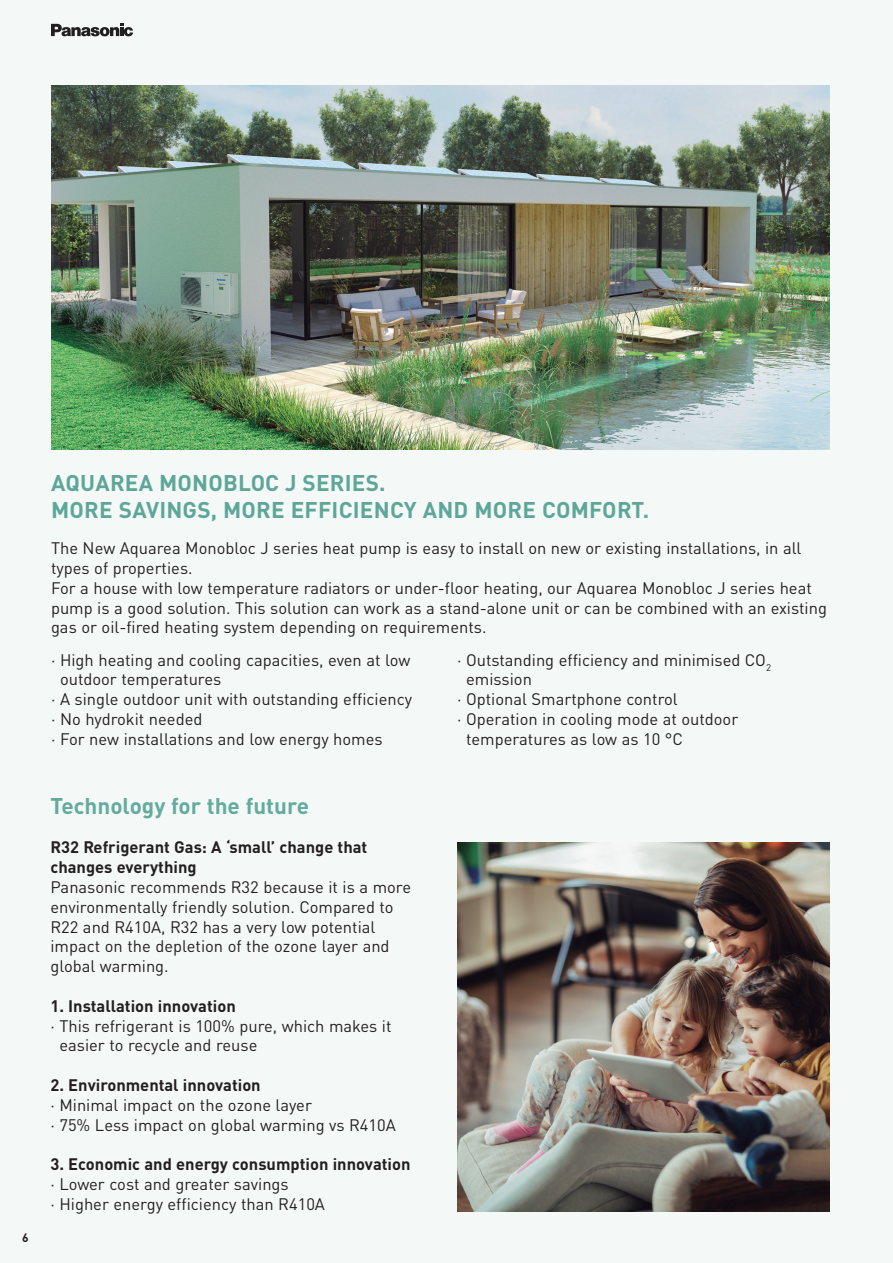
<style>
.page{position:relative;width:893px;height:1263px;background:#f4f9f7}
.page>*{position:absolute;margin:0;border:0;box-sizing:border-box;transform-origin:0 0}
._00_INTRO_TEXT_11R{font:700 22.5px/27px "DINOT";letter-spacing:.01em;color:#63ac9d}
._01_18_TEXT_11R{font:16.5px/19.8px "DINOT";color:#231f20}
._00_INTRO_TEXT_11R-2{font:16.5px/19.8px "DINOT";color:#231f20}
._00_INTRO_TEXT_11R-3{font:700 16.5px/19.8px "DINOT";color:#231f20}
.t1{font:700 12px "DINOT";color:#231f20}
</style>
<div class="page">
<svg style="left:51px;top:24px;width:82px;height:12px"></svg>
<img style="left:51px;top:85px;width:778px;height:365px">
<img style="left:457px;top:842px;width:372px;height:370px">
<p class="t1" style="left:22px;top:1230px;width:8px">6</p>
<h1 class="_00_INTRO_TEXT_11R" style="left:51px;top:469px;width:600px">AQUAREA MONOBLOC J SERIES.<br>MORE SAVINGS, MORE EFFICIENCY AND MORE COMFORT.</h1>
<p class="_01_18_TEXT_11R" style="left:51px;top:538px;width:752px">The New Aquarea Monobloc J series heat pump is easy to install on new or existing installations, in all types of properties.</p>
<p class="_01_18_TEXT_11R" style="left:51px;top:577px;width:777px">For a house with low temperature radiators or under-floor heating, our Aquarea Monobloc J series heat pump is a good solution. This solution can work as a stand-alone unit or can be combined with an existing gas or oil-fired heating system depending on requirements.</p>
<p class="_01_18_TEXT_11R" style="left:60px;top:649px;width:352px;text-indent:-9px">· High heating and cooling capacities, even at low outdoor temperatures</p>
<p class="_01_18_TEXT_11R" style="left:51px;top:689px;width:363px">· A single outdoor unit with outstanding efficiency</p>
<p class="_01_18_TEXT_11R" style="left:51px;top:709px;width:153px">· No hydrokit needed</p>
<p class="_01_18_TEXT_11R" style="left:51px;top:729px;width:333px">· For new installations and low energy homes</p>
<p class="_00_INTRO_TEXT_11R" style="left:50px;top:791px;width:260px">Technology for the future</p>
<p class="_00_INTRO_TEXT_11R-3" style="left:50px;top:837px;width:319px">R32 Refrigerant Gas: A ‘small’ change that changes everything</p>
<p class="_00_INTRO_TEXT_11R-2" style="left:50px;top:877px;width:362px">Panasonic recommends R32 because it is a more environmentally friendly solution. Compared to R22 and R410A, R32 has a very low potential impact on the depletion of the ozone layer and global warming.</p>
<p class="_00_INTRO_TEXT_11R-3" style="left:50px;top:995px;width:187px">1. Installation innovation</p>
<p class="_00_INTRO_TEXT_11R-2" style="left:59px;top:1015px;width:334px;text-indent:-9px">· This refrigerant is 100% pure, which makes it easier to recycle and reuse</p>
<p class="_00_INTRO_TEXT_11R-3" style="left:50px;top:1075px;width:212px">2. Environmental innovation</p>
<p class="_00_INTRO_TEXT_11R-2" style="left:50px;top:1095px;width:263px">· Minimal impact on the ozone layer</p>
<p class="_00_INTRO_TEXT_11R-2" style="left:50px;top:1114px;width:347px">· 75% Less impact on global warming vs R410A</p>
<p class="_00_INTRO_TEXT_11R-3" style="left:50px;top:1154px;width:362px">3. Economic and energy consumption innovation</p>
<p class="_00_INTRO_TEXT_11R-2" style="left:50px;top:1174px;width:240px">· Lower cost and greater savings</p>
<p class="_00_INTRO_TEXT_11R-2" style="left:50px;top:1194px;width:276px">· Higher energy efficiency than R410A</p>
<p class="_01_18_TEXT_11R" style="left:466px;top:649px;width:306px;text-indent:-9px">· Outstanding efficiency and minimised CO<sub>2 </sub>emission</p>
<p class="_01_18_TEXT_11R" style="left:457px;top:689px;width:222px">· Optional Smartphone control</p>
<p class="_01_18_TEXT_11R" style="left:466px;top:709px;width:274px;text-indent:-9px">· Operation in cooling mode at outdoor temperatures as low as 10 °C</p>
</div>
